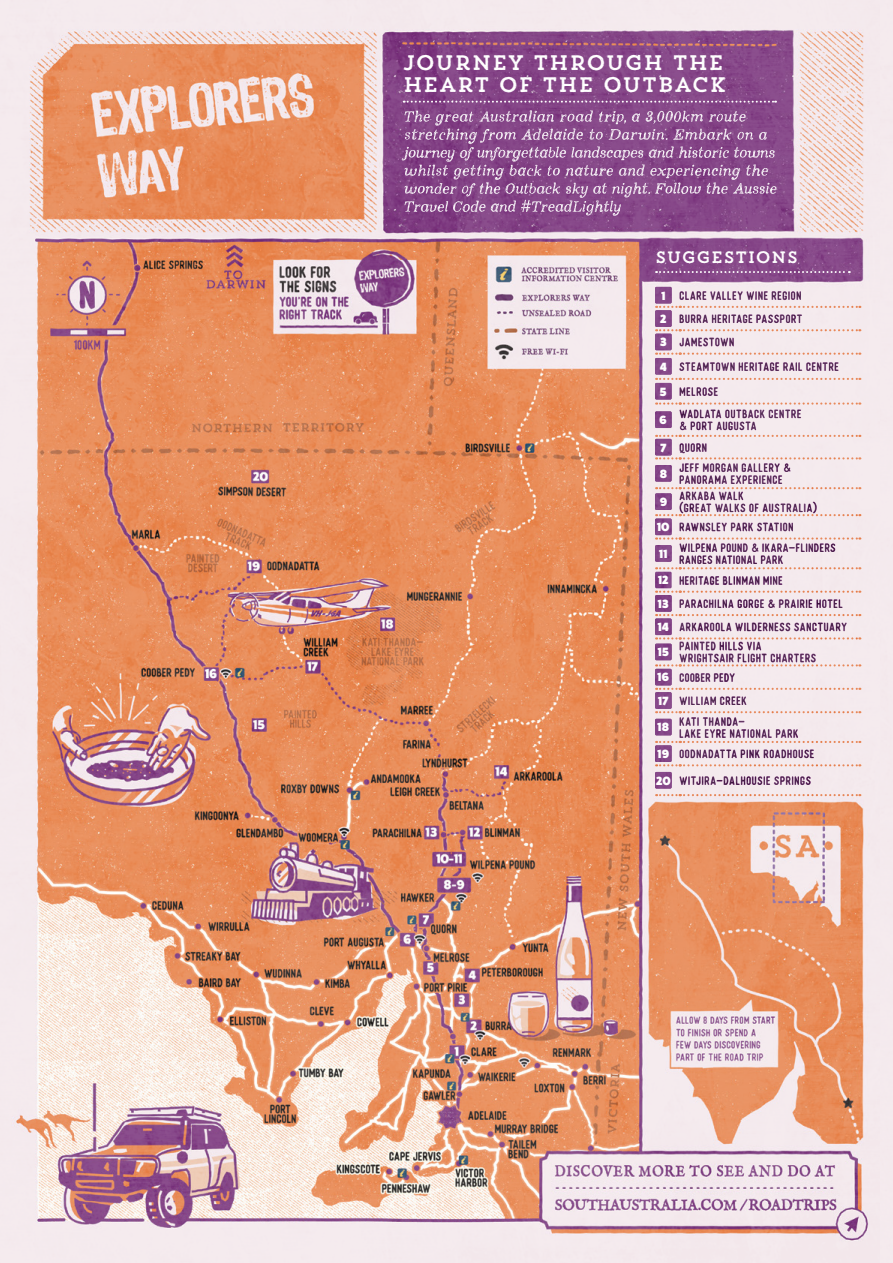
<style>
.page{position:relative;width:893px;height:1263px;background:#fff}
.page>*{position:absolute;margin:0;border:0;box-sizing:border-box;transform-origin:0 0}
.t1{font:21px/22.6px "Trend HM Slab One";letter-spacing:-.015em;color:#fff}
.t2{font:16.5px "Trend HM Slab One";letter-spacing:-.01em;color:#fff}
.t3{font:12px/24px "Voster Typeface";letter-spacing:.02em;color:#712875}
.t4{font:800 12px/24px "Fat Frank";letter-spacing:.025em;color:#fff}
</style>
<div class="page">
<img style="left:0;top:0;width:880px;height:1263px">
<h1 class="t1" style="left:403px;top:50px;width:326px">JOURNEY THROUGH THE<br>HEART OF THE OUTBACK</h1>
<h2 class="t2" style="left:655px;top:246px;width:145px">SUGGESTIONS</h2>
<p class="t4" style="left:660px;top:283px;width:8px">1<br>2<br>3<br>4<br>5</p>
<p class="t4" style="left:660px;top:408px;width:9px">6</p>
<p class="t4" style="left:660px;top:434px;width:9px;line-height:26.1px">7<br>8</p>
<p class="t4" style="left:657px;top:489px;width:14px;line-height:25.2px">9<br>10</p>
<p class="t4" style="left:659px;top:542px;width:10px">11</p>
<p class="t4" style="left:658px;top:568px;width:12px">12</p>
<p class="t4" style="left:658px;top:592px;width:12px;line-height:23.4px">13<br>14</p>
<p class="t4" style="left:657px;top:640px;width:13px;line-height:25.2px">15<br>16</p>
<p class="t4" style="left:658px;top:689px;width:12px">17</p>
<p class="t4" style="left:658px;top:715px;width:13px">18</p>
<p class="t4" style="left:658px;top:742px;width:13px">19</p>
<p class="t4" style="left:656px;top:768px;width:16px">20</p>
<p class="t3" style="left:680px;top:283px;width:161px">CLARE VALLEY WINE REGION<br>BURRA HERITAGE PASSPORT<br>JAMESTOWN<br>STEAMTOWN HERITAGE RAIL CENTRE<br>MELROSE</p>
<p class="t3" style="left:680px;top:408px;width:124px;line-height:12px">WADLATA OUTBACK CENTRE &amp; PORT AUGUSTA</p>
<p class="t3" style="left:680px;top:437px;width:114px;line-height:20.1px">QUORN<br>JEFF MORGAN GALLERY &amp;</p>
<p class="t3" style="left:680px;top:471px;width:105px;line-height:16.4px">PANORAMA EXPERIENCE<br>ARKABA WALK</p>
<p class="t3" style="left:680px;top:498px;width:140px;line-height:19.2px">(GREAT WALKS OF AUSTRALIA)<br>RAWNSLEY PARK STATION</p>
<p class="t3" style="left:680px;top:542px;width:158px;line-height:12px">WILPENA POUND &amp; IKARA-FLINDERS<br>RANGES NATIONAL PARK</p>
<p class="t3" style="left:680px;top:569px;width:169px;line-height:23.4px">HERITAGE BLINMAN MINE<br>PARACHILNA GORGE &amp; PRAIRIE HOTEL<br>ARKAROOLA WILDERNESS SANCTUARY</p>
<p class="t3" style="left:680px;top:640px;width:139px;line-height:12px">PAINTED HILLS VIA<br>WRIGHTSAIR FLIGHT CHARTERS</p>
<p class="t3" style="left:680px;top:666px;width:69px;line-height:23.4px">COOBER PEDY<br>WILLIAM CREEK</p>
<p class="t3" style="left:680px;top:715px;width:121px;line-height:12px">KATI THANDA-<br>LAKE EYRE NATIONAL PARK</p>
<p class="t3" style="left:680px;top:742px;width:137px">OODNADATTA PINK ROADHOUSE</p>
<p class="t3" style="left:680px;top:768px;width:134px">WITJIRA-DALHOUSIE SPRINGS</p>
</div>
